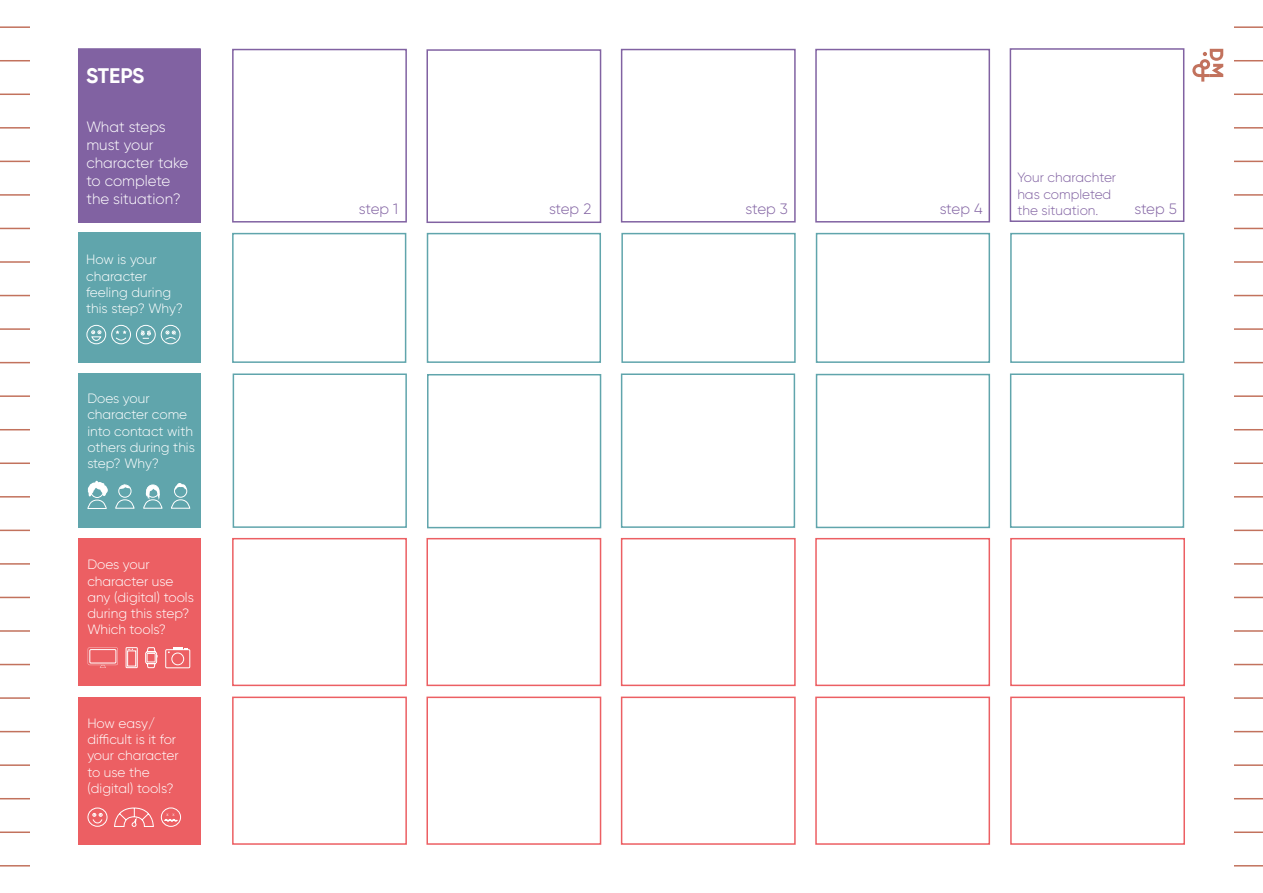
<style>
.page{position:relative;width:1263px;height:893px;background:#fff}
.page>*{position:absolute;margin:0;border:0;box-sizing:border-box;transform-origin:0 0}
.t1{font:700 21px "Gilroy";letter-spacing:-.01em;color:#fff}
.t2{font:300 15px/18px "Gilroy";color:#fff}
.t3{font:300 15px "Gilroy";letter-spacing:-.02em;color:#8162a2}
.t4{font:300 13.5px/16.2px "Gilroy";color:#fff}
.t5{font:300 13.5px/16.2px "Gilroy";color:#8162a2}
.t6{font:3.6px "Myriad Pro";color:#fff;scale:1.04 1}
</style>
<div class="page">
<hr style="left:0;top:26px;width:1263px;height:2px;background:#c2725d">
<hr style="left:0;top:60px;width:1263px;height:1px;background:#c2725d">
<hr style="left:0;top:94px;width:1263px;height:1px;background:#c2725d">
<hr style="left:0;top:127px;width:1263px;height:2px;background:#c2725d">
<hr style="left:0;top:161px;width:1263px;height:1px;background:#c2725d">
<hr style="left:0;top:194px;width:1263px;height:2px;background:#c2725d">
<hr style="left:0;top:228px;width:1263px;height:1px;background:#c2725d">
<hr style="left:0;top:261px;width:1263px;height:2px;background:#c2725d">
<hr style="left:0;top:295px;width:1263px;height:1px;background:#c2725d">
<hr style="left:0;top:328px;width:1263px;height:2px;background:#c2725d">
<hr style="left:0;top:362px;width:1263px;height:1px;background:#c2725d">
<hr style="left:0;top:395px;width:1263px;height:2px;background:#c2725d">
<hr style="left:0;top:429px;width:1263px;height:1px;background:#c2725d">
<hr style="left:0;top:462px;width:1263px;height:2px;background:#c2725d">
<hr style="left:0;top:496px;width:1263px;height:2px;background:#c2725d">
<hr style="left:0;top:530px;width:1263px;height:1px;background:#c2725d">
<hr style="left:0;top:563px;width:1263px;height:2px;background:#c2725d">
<hr style="left:0;top:597px;width:1263px;height:1px;background:#c2725d">
<hr style="left:0;top:630px;width:1263px;height:2px;background:#c2725d">
<hr style="left:0;top:664px;width:1263px;height:1px;background:#c2725d">
<hr style="left:0;top:697px;width:1263px;height:2px;background:#c2725d">
<hr style="left:0;top:731px;width:1263px;height:1px;background:#c2725d">
<hr style="left:0;top:764px;width:1263px;height:2px;background:#c2725d">
<hr style="left:0;top:798px;width:1263px;height:1px;background:#c2725d">
<hr style="left:0;top:831px;width:1263px;height:2px;background:#c2725d">
<hr style="left:0;top:865px;width:1263px;height:1px;background:#c2725d">
<div style="left:30px;top:19px;width:1203px;height:855px;background:#fff"></div>
<div style="left:78px;top:49px;width:122px;height:174px;background:#8162a2"></div>
<div style="left:78px;top:233px;width:122px;height:130px;background:#60a5ac"></div>
<div style="left:79px;top:539px;width:122px;height:147px;background:#ec5f63"></div>
<div style="left:78px;top:48px;width:123px;height:174px;border:2px solid #8162a2"></div>
<div style="left:1010px;top:233px;width:174px;height:130px;border:2px solid #60a5ac"></div>
<div style="left:1010px;top:538px;width:175px;height:148px;border:2px solid #ec5f63"></div>
<svg style="left:1192px;top:49px;width:31px;height:33px"></svg>
<div style="left:79px;top:373px;width:122px;height:155px;background:#60a5ac"></div>
<div style="left:87px;top:325px;width:19px;height:19px;border:1px solid #fff;border-radius:50%"></div>
<svg style="left:91px;top:325px;width:89px;height:19px"></svg>
<svg style="left:87px;top:481px;width:21px;height:28px"></svg>
<svg style="left:115px;top:484px;width:19px;height:25px"></svg>
<svg style="left:143px;top:483px;width:47px;height:26px"></svg>
<div style="left:232px;top:49px;width:175px;height:174px;border:2px solid #8162a2"></div>
<div style="left:426px;top:49px;width:175px;height:174px;border:2px solid #8162a2"></div>
<div style="left:621px;top:49px;width:175px;height:174px;border:2px solid #8162a2"></div>
<div style="left:815px;top:49px;width:175px;height:174px;border:2px solid #8162a2"></div>
<div style="left:1010px;top:48px;width:174px;height:174px;border:2px solid #8162a2"></div>
<div style="left:816px;top:233px;width:174px;height:130px;border:2px solid #60a5ac"></div>
<div style="left:621px;top:233px;width:175px;height:130px;border:2px solid #60a5ac"></div>
<div style="left:427px;top:233px;width:174px;height:130px;border:2px solid #60a5ac"></div>
<div style="left:232px;top:233px;width:174px;height:130px;border:2px solid #60a5ac"></div>
<div style="left:1010px;top:373px;width:174px;height:155px;border:2px solid #60a5ac"></div>
<div style="left:816px;top:374px;width:174px;height:154px;border:2px solid #60a5ac"></div>
<div style="left:621px;top:373px;width:174px;height:155px;border:2px solid #60a5ac"></div>
<div style="left:427px;top:374px;width:174px;height:154px;border:2px solid #60a5ac"></div>
<div style="left:233px;top:373px;width:174px;height:155px;border:2px solid #60a5ac"></div>
<div style="left:815px;top:538px;width:175px;height:148px;border:2px solid #ec5f63"></div>
<div style="left:621px;top:538px;width:175px;height:148px;border:2px solid #ec5f63"></div>
<div style="left:426px;top:538px;width:175px;height:148px;border:2px solid #ec5f63"></div>
<div style="left:232px;top:538px;width:175px;height:148px;border:2px solid #ec5f63"></div>
<svg style="left:165px;top:647px;width:25px;height:21px"></svg>
<svg style="left:88px;top:647px;width:70px;height:21px"></svg>
<div style="left:79px;top:697px;width:122px;height:148px;background:#ec5f63"></div>
<div style="left:1010px;top:697px;width:175px;height:148px;border:2px solid #ec5f63"></div>
<div style="left:815px;top:697px;width:175px;height:148px;border:2px solid #ec5f63"></div>
<div style="left:621px;top:697px;width:175px;height:148px;border:2px solid #ec5f63"></div>
<div style="left:426px;top:697px;width:175px;height:148px;border:2px solid #ec5f63"></div>
<div style="left:232px;top:697px;width:175px;height:148px;border:2px solid #ec5f63"></div>
<div style="left:88px;top:808px;width:19px;height:18px;border:1px solid #fff;border-radius:50%"></div>
<div style="left:161px;top:808px;width:20px;height:19px;border:1px solid #fff;border-radius:50%"></div>
<svg style="left:93px;top:808px;width:85px;height:19px"></svg>
<h1 class="t1" style="left:86px;top:63px;width:60px">STEPS</h1>
<p class="t2" style="left:86px;top:117px;width:103px">What steps must your character take to complete the situation?</p>
<p class="t4" style="left:86px;top:251px;width:98px">How is your character feeling during this step? Why?</p>
<p class="t4" style="left:87px;top:390px;width:109px">Does your character come into contact with others during this step? Why?</p>
<p class="t4" style="left:87px;top:556px;width:108px">Does your character use any (digital) tools during this step?<br>Which tools?</p>
<p class="t4" style="left:87px;top:715px;width:93px">How easy/ difficult is it for your character to use the (digital) tools?</p>
<p class="t6" style="left:167px;top:812px;width:9px">X X</p>
<p class="t5" style="left:1017px;top:170px;width:100px">Your charachter has completed the situation.</p>
<p class="t3" style="left:359px;top:199px;width:41px">step 1</p>
<p class="t3" style="left:549px;top:199px;width:44px">step 2</p>
<p class="t3" style="left:745px;top:199px;width:44px">step 3</p>
<p class="t3" style="left:940px;top:199px;width:44px">step 4</p>
<p class="t3" style="left:1134px;top:199px;width:44px">step 5</p>
</div>
